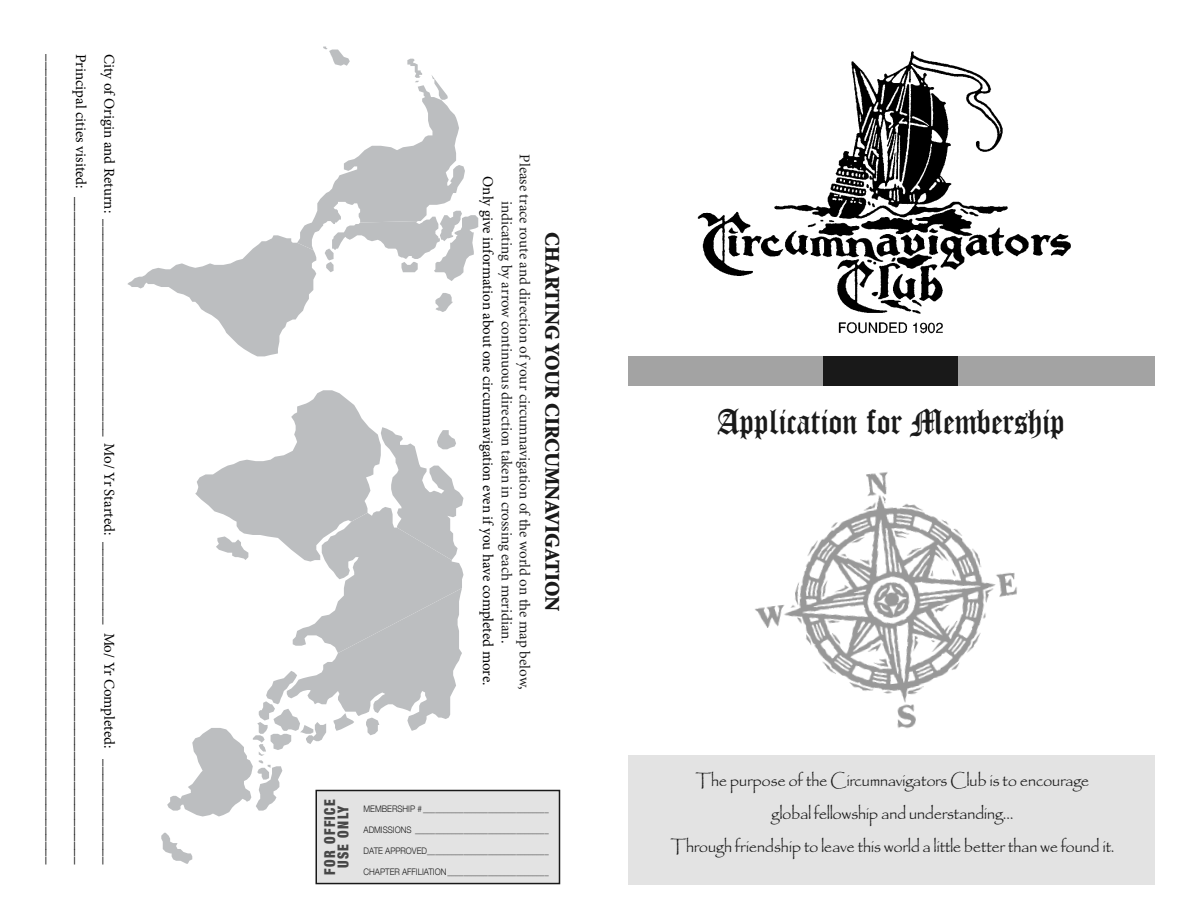
<style>
.page{position:relative;width:1188px;height:918px;background:#fff}
.page>*{position:absolute;margin:0;border:0;box-sizing:border-box;transform-origin:0 0}
.t1{font:39px "Cloister Black BT";color:#191919;scale:.95 1}
.t2{font:21px/33px "Papyrus ICG";letter-spacing:-.025em;color:#191919;text-align:center;scale:.95 1}
.t3{font:900 21px "Minion";color:#191919}
.t4{font:15px/28.5px "Minion Pro";color:#000;text-align:justify}
.t5{font:15px/18px "Minion";color:#191919;text-align:center}
.t6{font:900 condensed 15px "Helvetica Neue";letter-spacing:.1em;color:#474747;scale:.9 1}
.t7{font:300 9px "Helvetica Neue";color:#191919;scale:.9 1}
</style>
<div class="page">
<div style="left:628px;top:755px;width:526px;height:129px;background:#e3e3e3"></div>
<svg style="left:161px;top:833px;width:31px;height:31px"></svg>
<svg style="left:167px;top:390px;width:296px;height:427px"></svg>
<svg style="left:127px;top:47px;width:351px;height:309px"></svg>
<img style="left:697px;top:51px;width:374px;height:283px">
<div style="left:628px;top:356px;width:526px;height:29px;background:#a3a3a3"></div>
<div style="left:824px;top:356px;width:134px;height:29px;background:#191919"></div>
<img style="left:755px;top:472px;width:262px;height:257px">
<div style="left:317px;top:791px;width:242px;height:92px;background:#e3e3e3"></div>
<div style="left:315px;top:790px;width:245px;height:94px;border:2px solid #191919"></div>
<p class="t4" style="left:124px;top:54px;width:812px;rotate:90deg">City of Origin and Return: _____________________________ Mo/ Yr Started: ___________ Mo/ Yr Completed: ______________ Principal cities visited: _________________________________________________________________________________________ ____________________________________________________________________________________________________________</p>
<p class="t5" style="left:533px;top:154px;width:537px;rotate:90deg">Please trace route and direction of your circumnavigation of the world on the map below, indicating by arrow continuous direction taken in crossing each meridian.</p>
<p class="t4" style="left:502px;top:176px;width:511px;rotate:90deg">Only give information about one circumnavigation even if you have completed more.</p>
<h2 class="t3" style="left:563px;top:232px;width:380px;rotate:90deg">CHARTING YOUR CIRCUMNAVIGATION</h2>
<p class="t6" style="left:321px;top:875px;width:85px;rotate:-90deg">FOR OFFICE</p>
<p class="t6" style="left:334px;top:868px;width:71px;rotate:-90deg">USE ONLY</p>
<p class="t7" style="left:364px;top:803px;width:207px">MEMBERSHIP # _______________________________</p>
<p class="t7" style="left:364px;top:824px;width:207px">ADMISSIONS _________________________________</p>
<p class="t7" style="left:364px;top:845px;width:207px">DATE APPROVED______________________________</p>
<p class="t7" style="left:364px;top:866px;width:207px">CHAPTER AFFILIATION_________________________</p>
<h1 class="t1" style="left:717px;top:398px;width:367px">Application for Membership</h1>
<h2 class="t2" style="left:671px;top:765px;width:469px">ThepurposeoftheCircumnavigatorsClubistoencourage globalfellowshipandunderstanding…<br>Throughfriendshiptoleavethisworldalittlebetterthanwefoundit.</h2>
</div>
